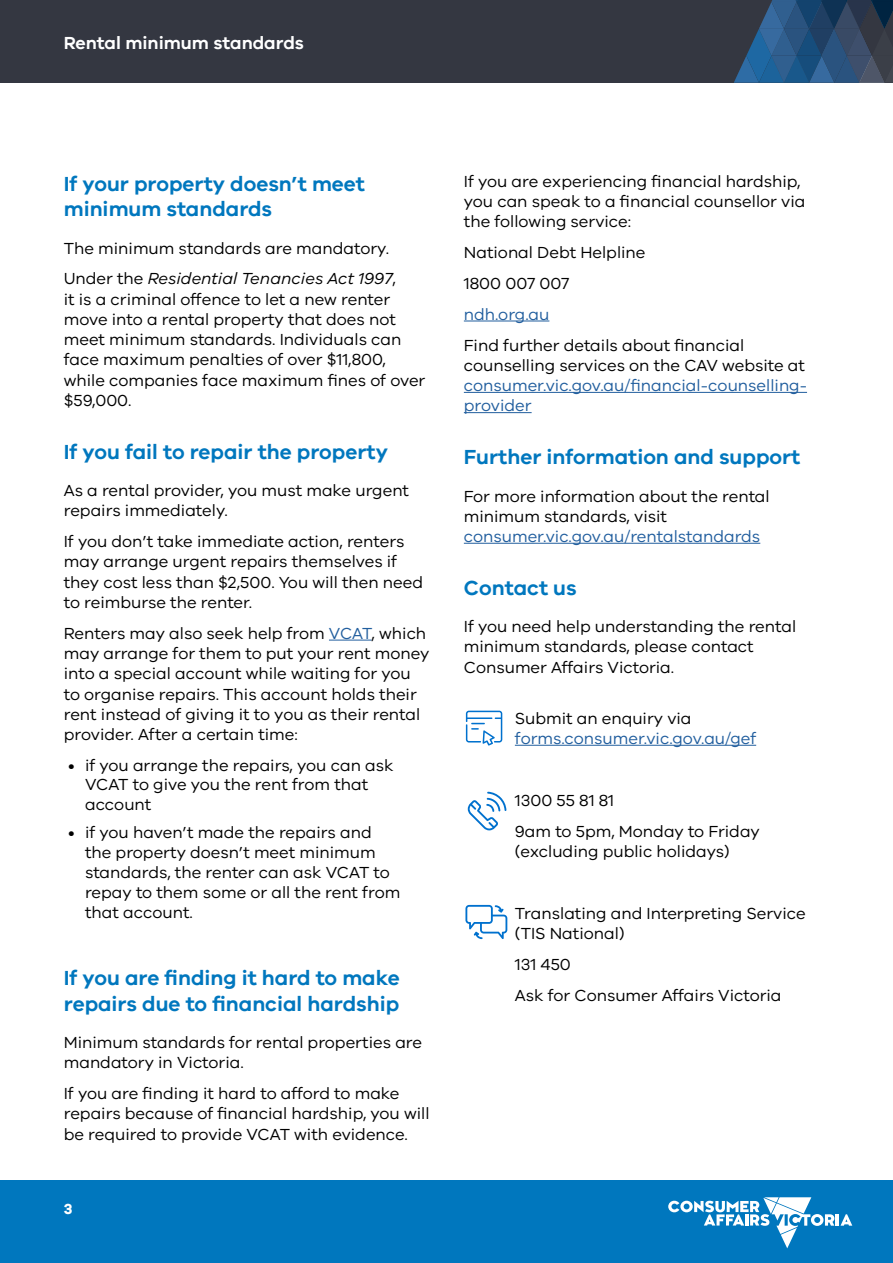
<style>
.page{position:relative;width:893px;height:1263px;background:#fff}
.page>*{position:absolute;margin:0;border:0;box-sizing:border-box;transform-origin:0 0}
.LARGE_SUBHEADER{font:600 21px/25.2px "VIC";color:#0077be}
.t1{font:600 18px "VIC";color:#fff}
.Subheader{font:16.5px/20.2px "VIC";color:#000}
.Subheader-2{font:16.5px/20.2px "VIC";color:#215e9e}
.Subheader-3{font:700 15px "VIC";color:#fff}
.s1{font-style:italic}
.s2{color:#215e9e}
.s3{color:#000}
</style>
<div class="page">
<div style="left:0;top:0;width:893px;height:83px;background:#343741"></div>
<svg style="left:734px;top:0;width:159px;height:83px"></svg>
<hr style="left:464px;top:321px;width:85px;height:1px;background:#215e9e">
<hr style="left:464px;top:392px;width:343px;height:1px;background:#215e9e">
<hr style="left:464px;top:412px;width:68px;height:1px;background:#215e9e">
<hr style="left:464px;top:543px;width:296px;height:1px;background:#215e9e">
<hr style="left:515px;top:745px;width:241px;height:1px;background:#215e9e">
<hr style="left:329px;top:640px;width:43px;height:1px;background:#215e9e">
<div style="left:0;top:1180px;width:893px;height:83px;background:#0077be"></div>
<svg style="left:668px;top:1197px;width:184px;height:51px"></svg>
<svg style="left:468px;top:792px;width:38px;height:38px"></svg>
<svg style="left:465px;top:904px;width:43px;height:36px"></svg>
<svg style="left:466px;top:711px;width:36px;height:34px"></svg>
<p class="t1" style="left:64px;top:32px;width:242px">Rental minimum standards</p>
<p class="LARGE_SUBHEADER" style="left:64px;top:171px;width:303px">If your property doesn’t meet minimum standards</p>
<p class="Subheader" style="left:64px;top:237px;width:327px">The minimum standards are mandatory.</p>
<p class="Subheader" style="left:64px;top:268px;width:363px">Under the <span class="s1">Residential Tenancies Act 1997</span>,<br>it is a criminal offence to let a new renter move into a rental property that does not meet minimum standards. Individuals can face maximum penalties of over $11,800, while companies face maximum fines of over $59,000.</p>
<p class="LARGE_SUBHEADER" style="left:64px;top:438px;width:326px">If you fail to repair the property</p>
<p class="Subheader" style="left:64px;top:480px;width:347px">As a rental provider, you must make urgent repairs immediately.</p>
<p class="Subheader" style="left:64px;top:531px;width:361px">If you don’t take immediate action, renters may arrange urgent repairs themselves if they cost less than $2,500. You will then need to reimburse the renter.</p>
<p class="Subheader" style="left:64px;top:623px;width:367px">Renters may also seek help from <span class="s2">VCAT</span>, which may arrange for them to put your rent money into a special account while waiting for you to organise repairs. This account holds their rent instead of giving it to you as their rental provider. After a certain time:</p>
<p class="Subheader" style="left:85px;top:754px;width:310px;line-height:19.8px;text-indent:-17px">• if you arrange the repairs, you can ask<br>VCAT to give you the rent from that account</p>
<p class="Subheader" style="left:85px;top:822px;width:317px;line-height:19.8px;text-indent:-17px">• if you haven’t made the repairs and the property doesn’t meet minimum standards, the renter can ask VCAT to repay to them some or all the rent from that account.</p>
<p class="LARGE_SUBHEADER" style="left:64px;top:965px;width:337px">If you are finding it hard to make repairs due to financial hardship</p>
<p class="Subheader" style="left:64px;top:1032px;width:360px">Minimum standards for rental properties are mandatory in Victoria.</p>
<p class="Subheader" style="left:64px;top:1083px;width:367px">If you are finding it hard to afford to make repairs because of financial hardship, you will be required to provide VCAT with evidence.</p>
<p class="Subheader-3" style="left:64px;top:1200px;width:10px">3</p>
<p class="Subheader" style="left:464px;top:170px;width:343px">If you are experiencing financial hardship, you can speak to a financial counsellor via the following service:</p>
<p class="Subheader" style="left:464px;top:242px;width:183px">National Debt Helpline</p>
<p class="Subheader" style="left:464px;top:273px;width:107px">1800 007 007</p>
<p class="Subheader-2" style="left:464px;top:304px;width:87px">ndh.org.au</p>
<p class="Subheader" style="left:464px;top:334px;width:345px">Find further details about financial counselling services on the CAV website at <span class="s2">consumer.vic.gov.au/financial-counselling&shy;provider</span></p>
<p class="LARGE_SUBHEADER" style="left:464px;top:444px;width:338px">Further information and support</p>
<p class="Subheader" style="left:464px;top:485px;width:307px">For more information about the rental minimum standards, visit <span class="s2">consumer.vic.gov.au/rentalstandards</span></p>
<p class="LARGE_SUBHEADER" style="left:464px;top:574px;width:114px">Contact us</p>
<p class="Subheader" style="left:464px;top:616px;width:334px">If you need help understanding the rental minimum standards, please contact<br>Consumer Affairs Victoria.</p>
<p class="Subheader-2" style="left:515px;top:707px;width:243px"><span class="s3">Submit an enquiry via </span>forms.consumer.vic.gov.au/gef</p>
<p class="Subheader" style="left:515px;top:789px;width:101px">1300 55 81 81</p>
<p class="Subheader" style="left:515px;top:820px;width:247px">9am to 5pm, Monday to Friday (excluding public holidays)</p>
<p class="Subheader" style="left:515px;top:902px;width:292px">Translating and Interpreting Service (TIS National)</p>
<p class="Subheader" style="left:515px;top:954px;width:57px">131 450</p>
<p class="Subheader" style="left:515px;top:984px;width:268px">Ask for Consumer Affairs Victoria</p>
</div>
